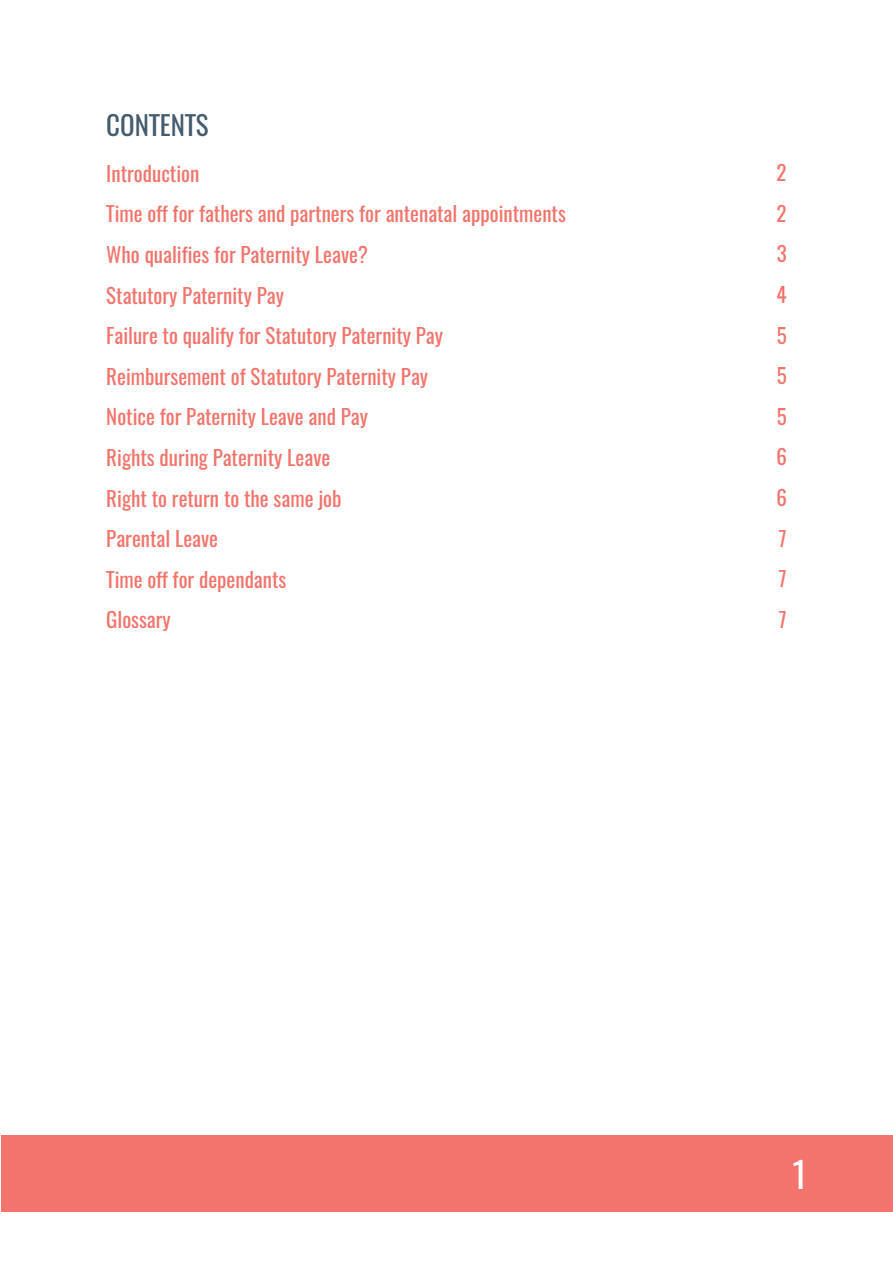
<style>
.page{position:relative;width:893px;height:1263px;background:#fff}
.page>*{position:absolute;margin:0;border:0;box-sizing:border-box;transform-origin:0 0}
.t1{font:36px "Oswald";color:#fff}
.t2{font:27px "Oswald";color:#445c6d}
.t3{font:21px/40.7px "Oswald";color:#f2746c}
</style>
<div class="page">
<div style="left:1px;top:1135px;width:892px;height:77px;background:#f2746c"></div>
<p class="t2" style="left:106px;top:111px;width:104px">CONTENTS</p>
<p class="t3" style="left:106px;top:154px;width:461px">Introduction<br>Time off for fathers and partners for antenatal appointments<br>Who qualifies for Paternity Leave?<br>Statutory Paternity Pay<br>Failure to qualify for Statutory Paternity Pay<br>Reimbursement of Statutory Paternity Pay<br>Notice for Paternity Leave and Pay<br>Rights during Paternity Leave<br>Right to return to the same job<br>Parental Leave<br>Time off for dependants<br>Glossary</p>
<p class="t3" style="left:776px;top:154px;width:12px;text-align:justify">2<br>2<br>3<br>4<br>5<br>5<br>5<br>6<br>6<br>7<br>7<br>7</p>
<h1 class="t1" style="left:791px;top:1155px;width:18px">1</h1>
</div>
